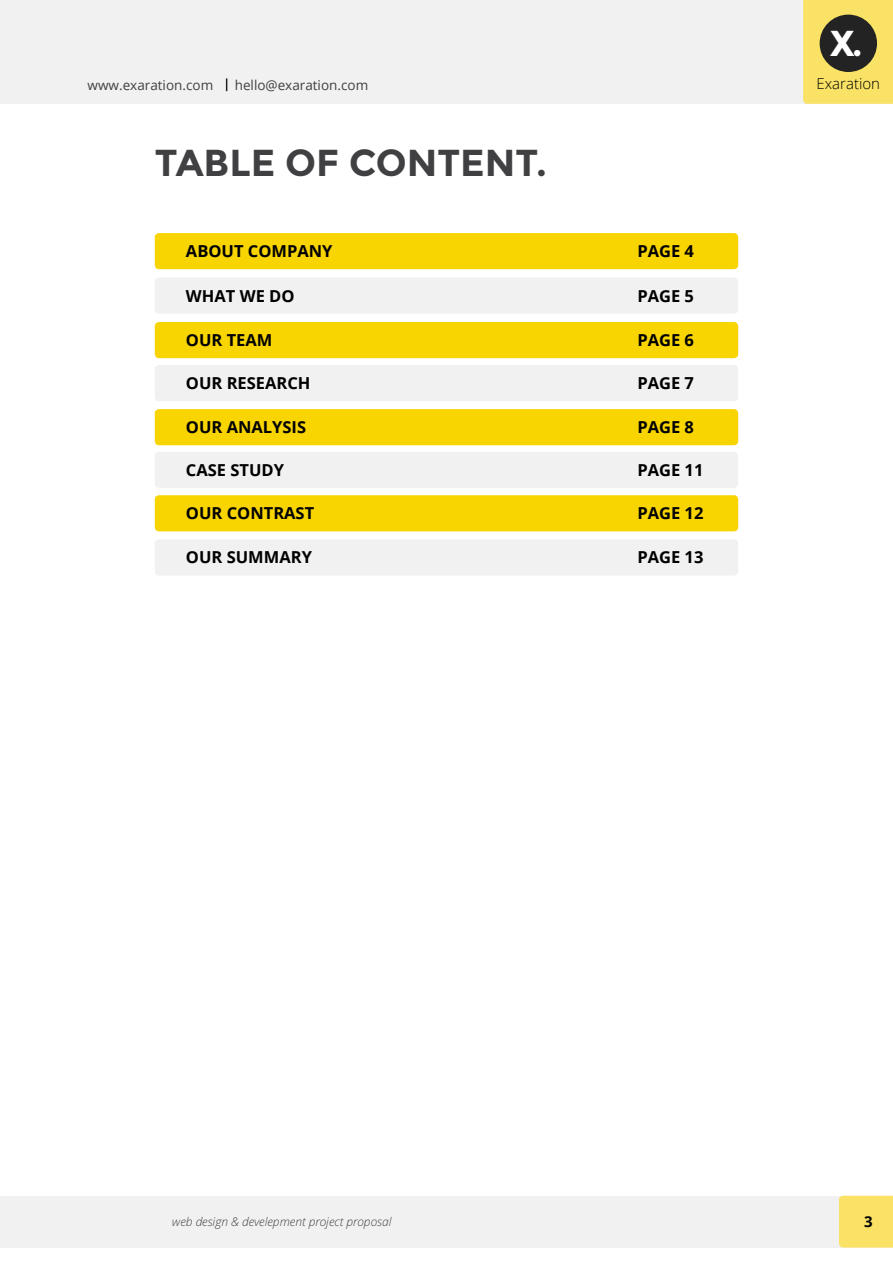
<style>
.page{position:relative;width:893px;height:1263px;background:#fff}
.page>*{position:absolute;margin:0;border:0;box-sizing:border-box;transform-origin:0 0}
.t1{font:700 37.5px "Montserrat";color:#404042}
.t2{font:700 36px "Montserrat";color:#fff}
.t3{font:700 16.5px "Open Sans";color:#000}
.t4{font:300 15px "Open Sans";color:#000}
.t5{font:700 15px "Open Sans";color:#000}
.t6{font:13.5px "Open Sans";color:#404042}
.t7{font:italic 300 12px "Open Sans";color:#404042}
</style>
<div class="page">
<div style="left:0;top:0;width:893px;height:104px;background:#f1f1f2"></div>
<div style="left:803px;top:0;width:90px;height:104px;background:#f9e265"></div>
<hr style="left:0;top:1196px;width:1px;height:51px;background:#f1f1f2">
<div style="left:1px;top:1196px;width:892px;height:51px;background:#f1f1f2"></div>
<div style="left:839px;top:1196px;width:54px;height:51px;background:#f9e265"></div>
<svg style="left:226px;top:78px;width:1px;height:13px"></svg>
<div style="left:820px;top:15px;width:57px;height:57px;background:#242324;border-radius:50%"></div>
<div style="left:155px;top:233px;width:583px;height:36px;background:#f8d400;border-radius:4px"></div>
<div style="left:155px;top:278px;width:583px;height:36px;background:#f1f1f2;border-radius:4px"></div>
<div style="left:155px;top:322px;width:583px;height:36px;background:#f8d400;border-radius:4px"></div>
<div style="left:155px;top:365px;width:583px;height:36px;background:#f1f1f2;border-radius:4px"></div>
<div style="left:155px;top:409px;width:583px;height:36px;background:#f8d400;border-radius:4px"></div>
<div style="left:155px;top:452px;width:583px;height:36px;background:#f1f1f2;border-radius:4px"></div>
<div style="left:155px;top:495px;width:583px;height:36px;background:#f8d400;border-radius:4px"></div>
<div style="left:155px;top:539px;width:583px;height:36px;background:#f1f1f2;border-radius:4px"></div>
<h2 class="t2" style="left:830px;top:22px;width:34px">X.</h2>
<p class="t6" style="left:88px;top:76px;width:127px">www.exaration.com</p>
<p class="t6" style="left:235px;top:76px;width:135px">hello@exaration.com</p>
<p class="t4" style="left:817px;top:73px;width:65px">Exaration</p>
<h1 class="t1" style="left:155px;top:140px;width:394px">TABLE OF CONTENT.</h1>
<p class="t3" style="left:186px;top:239px;width:148px">ABOUT COMPANY</p>
<p class="t3" style="left:637px;top:239px;width:58px">PAGE 4</p>
<p class="t3" style="left:186px;top:284px;width:110px">WHAT WE DO</p>
<p class="t3" style="left:637px;top:284px;width:58px">PAGE 5</p>
<p class="t3" style="left:186px;top:328px;width:88px">OUR TEAM</p>
<p class="t3" style="left:637px;top:328px;width:58px">PAGE 6</p>
<p class="t3" style="left:186px;top:371px;width:126px">OUR RESEARCH</p>
<p class="t3" style="left:637px;top:371px;width:58px">PAGE 7</p>
<p class="t3" style="left:186px;top:415px;width:122px">OUR ANALYSIS</p>
<p class="t3" style="left:637px;top:415px;width:58px">PAGE 8</p>
<p class="t3" style="left:186px;top:458px;width:100px">CASE STUDY</p>
<p class="t3" style="left:637px;top:458px;width:68px">PAGE 11</p>
<p class="t3" style="left:186px;top:501px;width:130px">OUR CONTRAST</p>
<p class="t3" style="left:637px;top:501px;width:68px">PAGE 12</p>
<p class="t3" style="left:186px;top:546px;width:128px">OUR SUMMARY</p>
<p class="t3" style="left:637px;top:546px;width:68px">PAGE 13</p>
<p class="t7" style="left:172px;top:1215px;width:221px">web design &amp; develepment project proposal</p>
<p class="t5" style="left:864px;top:1211px;width:10px">3</p>
</div>
